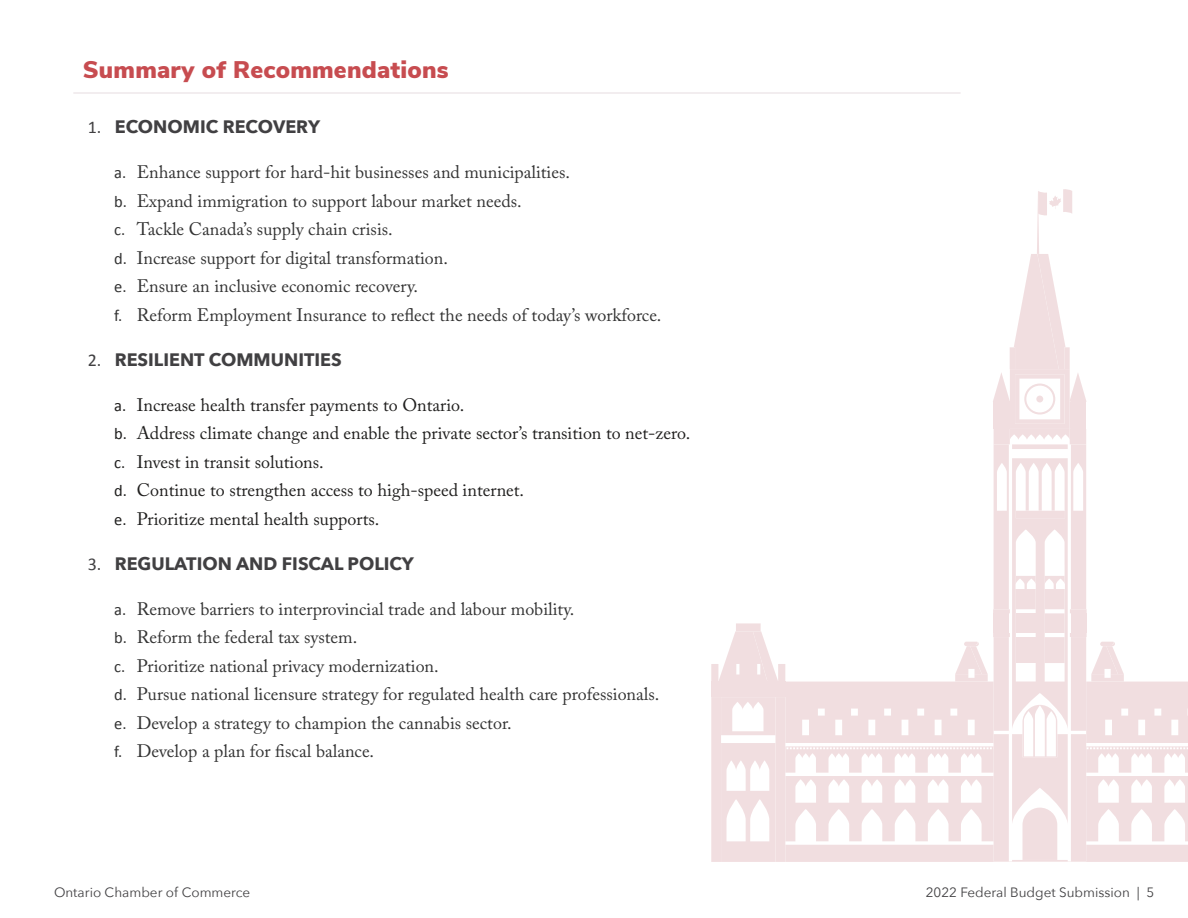
<style>
.page{position:relative;width:1188px;height:918px;background:#fff}
.page>*{position:absolute;margin:0;border:0;box-sizing:border-box;transform-origin:0 0}
.Page_heading{font:900 24px "Nunito Sans";letter-spacing:.01em;color:#c74c50}
.List2-SofR{font:18px "Adobe Caslon Pro";color:#333}
.List2-3-SofR{font:18px "Adobe Caslon Pro";color:#333}
.List2-2-SofR{font:18px "Adobe Caslon Pro";color:#201f1e}
.List-SofR{font:700 18px "Avenir Next";color:#414042}
.t1{font:13.5px "Avenir Next";color:#414042}
.s1{font-family:"Calibri";font-weight:400}
.s2{font-family:"Calibri";font-size:16.5px}
</style>
<div class="page">
<svg style="left:711px;top:189px;width:477px;height:673px"></svg>
<div style="left:711px;top:682px;width:74px;height:15px;background:#f1dee0"></div>
<hr style="left:73px;top:92px;width:888px;height:2px;background:#eee8ea">
<h1 class="Page_heading" style="left:83px;top:52px;width:367px">Summary of Recommendations</h1>
<p class="List-SofR" style="left:88px;top:111px;width:234px"><span class="s1">1.</span> ECONOMIC RECOVERY</p>
<p class="List2-SofR" style="left:114px;top:161px;width:457px"><span class="s2">a.</span> Enhance support for hard-hit businesses and municipalities.</p>
<p class="List2-SofR" style="left:114px;top:190px;width:409px"><span class="s2">b.</span> Expand immigration to support labour market needs.</p>
<p class="List2-SofR" style="left:114px;top:218px;width:280px"><span class="s2">c.</span> Tackle Canada’s supply chain crisis.</p>
<p class="List2-SofR" style="left:114px;top:247px;width:335px"><span class="s2">d.</span> Increase support for digital transformation.</p>
<p class="List2-SofR" style="left:114px;top:275px;width:305px"><span class="s2">e.</span> Ensure an inclusive economic recovery.</p>
<p class="List2-SofR" style="left:114px;top:304px;width:549px"><span class="s2">f.</span> Reform Employment Insurance to reflect the needs of today’s workforce.</p>
<p class="List-SofR" style="left:88px;top:344px;width:256px"><span class="s1">2.</span> RESILIENT COMMUNITIES</p>
<p class="List2-2-SofR" style="left:114px;top:394px;width:352px"><span class="s2">a.</span> Increase health transfer payments to Ontario.</p>
<p class="List2-2-SofR" style="left:114px;top:422px;width:577px"><span class="s2">b.</span> Address climate change and enable the private sector’s transition to net-zero.</p>
<p class="List2-2-SofR" style="left:114px;top:451px;width:211px"><span class="s2">c.</span> Invest in transit solutions.</p>
<p class="List2-2-SofR" style="left:114px;top:479px;width:411px"><span class="s2">d.</span> Continue to strengthen access to high-speed internet.</p>
<p class="List2-2-SofR" style="left:114px;top:508px;width:267px"><span class="s2">e.</span> Prioritize mental health supports.</p>
<p class="List-SofR" style="left:88px;top:548px;width:328px"><span class="s1">3.</span> REGULATION AND FISCAL POLICY</p>
<p class="List2-3-SofR" style="left:114px;top:598px;width:462px"><span class="s2">a.</span> Remove barriers to interprovincial trade and labour mobility.</p>
<p class="List2-3-SofR" style="left:114px;top:626px;width:245px"><span class="s2">b.</span> Reform the federal tax system.</p>
<p class="List2-3-SofR" style="left:114px;top:655px;width:326px"><span class="s2">c.</span> Prioritize national privacy modernization.</p>
<p class="List2-3-SofR" style="left:114px;top:683px;width:547px"><span class="s2">d.</span> Pursue national licensure strategy for regulated health care professionals.</p>
<p class="List2-3-SofR" style="left:114px;top:712px;width:399px"><span class="s2">e.</span> Develop a strategy to champion the cannabis sector.</p>
<p class="List2-3-SofR" style="left:114px;top:740px;width:261px"><span class="s2">f.</span> Develop a plan for fiscal balance.</p>
<p class="t1" style="left:54px;top:881px;width:198px">Ontario Chamber of Commerce</p>
<p class="t1" style="left:926px;top:881px;width:230px">2022 Federal Budget Submission | 5</p>
</div>
